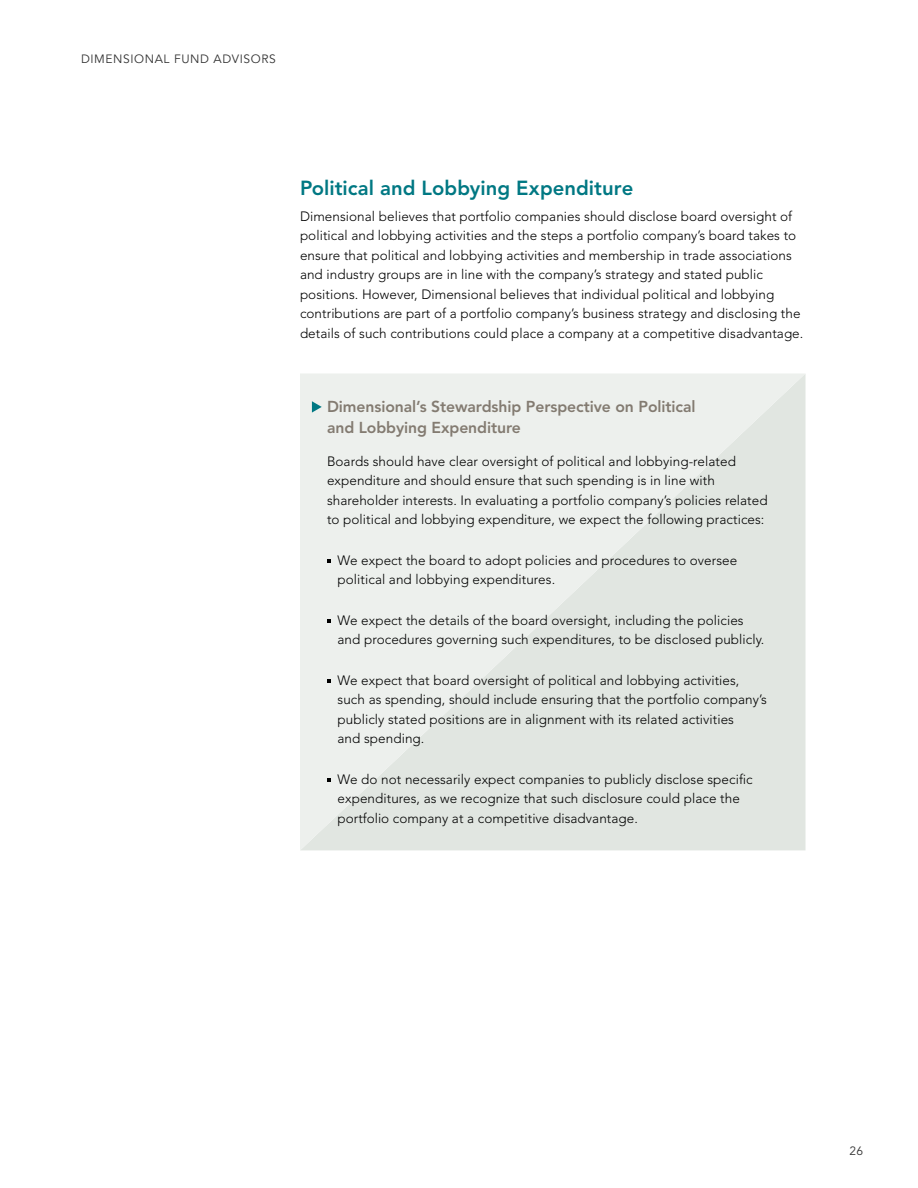
<style>
.page{position:relative;width:918px;height:1188px;background:#fff}
.page>*{position:absolute;margin:0;border:0;box-sizing:border-box;transform-origin:0 0}
.Level_2{font:800 20.25px "Avenir LT Std";color:#007883}
.Table_Header_warm_gr{font:800 15.75px/20.2px "Avenir LT Std";letter-spacing:-.005em;color:#837b71}
.Body_Copy{font:300 13.5px/19.5px "Avenir LT Std";letter-spacing:.005em;color:#000}
.t1{font:12px "Avenir LT Std";letter-spacing:.05em;color:#333}
</style>
<div class="page">
<svg style="left:300px;top:374px;width:506px;height:476px;background:#e7ebe7"></svg>
<svg style="left:327px;top:559px;width:4px;height:4px"></svg>
<svg style="left:327px;top:619px;width:4px;height:4px"></svg>
<svg style="left:327px;top:679px;width:4px;height:4px"></svg>
<svg style="left:327px;top:778px;width:4px;height:4px"></svg>
<svg style="left:312px;top:401px;width:10px;height:12px"></svg>
<p class="t1" style="left:81px;top:52px;width:196px">DIMENSIONAL FUND ADVISORS</p>
<p class="Level_2" style="left:300px;top:176px;width:335px">Political and Lobbying Expenditure</p>
<p class="Body_Copy" style="left:300px;top:206px;width:505px">Dimensional believes that portfolio companies should disclose board oversight of political and lobbying activities and the steps a portfolio company’s board takes to ensure that political and lobbying activities and membership in trade associations and industry groups are in line with the company’s strategy and stated public positions. However, Dimensional believes that individual political and lobbying contributions are part of a portfolio company’s business strategy and disclosing the details of such contributions could place a company at a competitive disadvantage.</p>
<p class="Table_Header_warm_gr" style="left:327px;top:397px;width:370px">Dimensional’s Stewardship Perspective on Political and Lobbying Expenditure</p>
<p class="Body_Copy" style="left:327px;top:451px;width:442px">Boards should have clear oversight of political and lobbying-related expenditure and should ensure that such spending is in line with shareholder interests. In evaluating a portfolio company’s policies related to political and lobbying expenditure, we expect the following practices:</p>
<p class="Body_Copy" style="left:338px;top:550px;width:401px">We expect the board to adopt policies and procedures to oversee political and lobbying expenditures.</p>
<p class="Body_Copy" style="left:338px;top:610px;width:428px">We expect the details of the board oversight, including the policies and procedures governing such expenditures, to be disclosed publicly.</p>
<p class="Body_Copy" style="left:338px;top:670px;width:431px">We expect that board oversight of political and lobbying activities, such as spending, should include ensuring that the portfolio company’s publicly stated positions are in alignment with its related activities<br>and spending.</p>
<p class="Body_Copy" style="left:338px;top:769px;width:417px">We do not necessarily expect companies to publicly disclose specific expenditures, as we recognize that such disclosure could place the portfolio company at a competitive disadvantage.</p>
<p class="t1" style="left:849px;top:1144px;width:15px">26</p>
</div>
